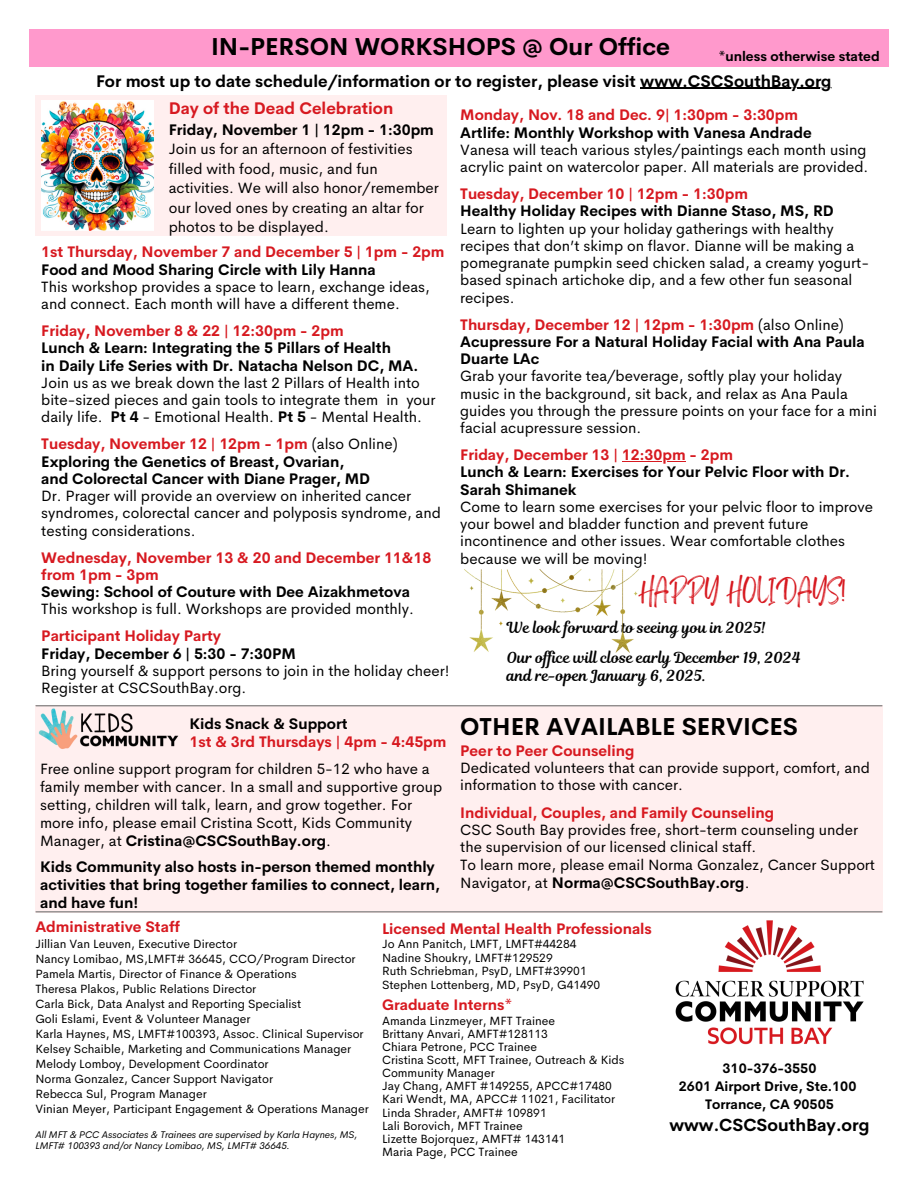
<style>
.page{position:relative;width:918px;height:1188px;background:#fff}
.page>*{position:absolute;margin:0;border:0;box-sizing:border-box;transform-origin:0 0}
.t1{font:700 24px "Cerebri Sans";color:#000}
.t2{font:18px "Brightwall";color:#d71920}
.t3{font:700 17.25px "Cerebri Sans";color:#000}
.t4{font:700 16.5px "Cerebri Sans";color:#000}
.t5{font:700 16.5px "Cerebri Sans";color:#d71920}
.t6{font:15px/17.2px "Cerebri Sans";color:#000}
.t7{font:700 15px/17.2px "Cerebri Sans";color:#d71920}
.t8{font:700 15px/18px "Cerebri Sans";color:#000}
.t9{font:15px/18px "Magnolia Script";color:#000}
.t10{font:700 13.5px "Cerebri Sans";color:#000}
.t11{font:12px/13.5px "Cerebri Sans";color:#000}
.t12{font:italic 9.75px/11.4px "Cerebri Sans";color:#000}
.s1{font-weight:700;color:#d71920}
.s2{font-weight:700}
.s3{color:#000}
.s4{font-weight:400;color:#000}
</style>
<div class="page">
<img style="left:675px;top:920px;width:189px;height:125px">
<div style="left:35px;top:705px;width:848px;height:207px;background:#ffefef"></div>
<img style="left:35px;top:705px;width:156px;height:44px">
<div style="left:29px;top:29px;width:859px;height:38px;background:#f9c"></div>
<div style="left:35px;top:95px;width:412px;height:141px;background:#ffefef"></div>
<img style="left:41px;top:100px;width:113px;height:131px">
<hr style="left:640px;top:88px;width:192px;height:1px;background:#000">
<hr style="left:622px;top:461px;width:64px;height:1px;background:#d71920">
<hr style="left:36px;top:705px;width:846px;height:1px;background:#737373">
<hr style="left:36px;top:911px;width:846px;height:1px;background:#737373">
<img style="left:465px;top:570px;width:174px;height:82px">
<p class="t1" style="left:211px;top:31px;width:461px">IN-PERSON WORKSHOPS @ Our Office</p>
<p class="t4" style="left:96px;top:70px;width:737px">For most up to date schedule/information or to register, please visit www.CSCSouthBay.org</p>
<p class="t6" style="left:460px;top:107px;width:410px"><span class="s1">Monday, Nov. 18 and Dec. 9| 1:30pm - 3:30pm<br></span><span class="s2">Artlife: Monthly Workshop with Vanesa Andrade<br></span>Vanesa will teach various styles/paintings each month using acrylic paint on watercolor paper. All materials are provided.</p>
<p class="t6" style="left:460px;top:185px;width:410px"><span class="s1">Tuesday, December 10 | 12pm - 1:30pm<br></span><span class="s2">Healthy Holiday Recipes with Dianne Staso, MS, RD </span>Learn to lighten up your holiday gatherings with healthy recipes that don’t skimp on flavor. Dianne will be making a pomegranate pumpkin seed chicken salad, a creamy yogurt&shy;based spinach artichoke dip, and a few other fun seasonal recipes.</p>
<p class="t6" style="left:460px;top:316px;width:418px"><span class="s1">Thursday, December 12 | 12pm - 1:30pm</span> (also Online)<br><span class="s2">Acupressure For a Natural Holiday Facial with Ana Paula Duarte LAc<br></span>Grab your favorite tea/beverage, softly play your holiday music in the background, sit back, and relax as Ana Paula guides you through the pressure points on your face for a mini facial acupressure session.</p>
<p class="t7" style="left:460px;top:446px;width:274px">Friday, December 13 | 12:30pm - 2pm</p>
<p class="t6" style="left:460px;top:464px;width:414px"><span class="s2">Lunch &amp; Learn: Exercises for Your Pelvic Floor with Dr.<br>Sarah Shimanek<br></span>Come to learn some exercises for your pelvic floor to improve your bowel and bladder function and prevent future incontinence and other issues. Wear comfortable clothes because we will be moving!</p>
<p class="t10" style="left:719px;top:47px;width:162px">*unless otherwise stated</p>
<p class="t5" style="left:169px;top:98px;width:226px">Day of the Dead Celebration</p>
<p class="t6" style="left:169px;top:120px;width:272px;line-height:19.5px"><span class="s2">Friday, November 1 | 12pm - 1:30pm </span>Join us for an afternoon of festivities filled with food, music, and fun activities. We will also honor/remember our loved ones by creating an altar for photos to be displayed.</p>
<h4 class="t6" style="left:41px;top:244px;width:405px"><span class="s1">1st Thursday, November 7 and December 5 | 1pm - 2pm </span><span class="s2">Food and Mood Sharing Circle with Lily Hanna<br></span>This workshop provides a space to learn, exchange ideas, and connect. Each month will have a different theme.</h4>
<p class="t6" style="left:41px;top:322px;width:396px"><span class="s1">Friday, November 8 &amp; 22 | 12:30pm - 2pm<br></span><span class="s2">Lunch &amp; Learn: Integrating the 5 Pillars of Health<br>in Daily Life Series with Dr. Natacha Nelson DC, MA.<br></span>Join us as we break down the last 2 Pillars of Health into bite-sized pieces and gain tools to integrate them in your daily life. <span class="s2">Pt 4</span> - Emotional Health. <span class="s2">Pt 5</span> - Mental Health.</p>
<h6 class="t6" style="left:41px;top:436px;width:401px"><span class="s1">Tuesday, November 12 | 12pm - 1pm</span> (also Online)<br><span class="s2">Exploring the Genetics of Breast, Ovarian,<br>and Colorectal Cancer with Diane Prager, MD<br></span>Dr. Prager will provide an overview on inherited cancer syndromes, colorectal cancer and polyposis syndrome, and testing considerations.</h6>
<h6 class="t7" style="left:41px;top:549px;width:392px">Wednesday, November 13 &amp; 20 and December 11&amp;18 from 1pm - 3pm<br><span class="s3">Sewing: School of Couture with Dee Aizakhmetova </span><span class="s4">This workshop is full. Workshops are provided monthly.</span></h6>
<h6 class="t6" style="left:41px;top:628px;width:410px"><span class="s1">Participant Holiday Party<br></span><span class="s2">Friday, December 6 | 5:30 - 7:30PM<br></span>Bring yourself &amp; support persons to join in the holiday cheer!<br>Register at CSCSouthBay.org.</h6>
<p class="t2" style="left:638px;top:585px;width:209px">HAPPY HOLIDAYS!</p>
<p class="t9" style="left:507px;top:619px;width:261px">We look forward to seeing you in 2025!</p>
<p class="t9" style="left:507px;top:649px;width:295px">Our of ice will close early December 19, 2024 and re-open January 6, 2025.</p>
<p class="t7" style="left:189px;top:715px;width:259px;line-height:18px"><span class="s3">Kids Snack &amp; Support<br></span>1st &amp; 3rd Thursdays | 4pm - 4:45pm</p>
<h6 class="t1" style="left:460px;top:711px;width:339px">OTHER AVAILABLE SERVICES</h6>
<p class="t6" style="left:460px;top:742px;width:411px"><span class="s1">Peer to Peer Counseling<br></span>Dedicated volunteers that can provide support, comfort, and information to those with cancer.</p>
<p class="t6" style="left:460px;top:804px;width:416px;line-height:17.7px"><span class="s1">Individual, Couples, and Family Counseling<br></span>CSC South Bay provides free, short-term counseling under the supervision of our licensed clinical staff.<br>To learn more, please email Norma Gonzalez, Cancer Support Navigator, at <span class="s2">Norma@CSCSouthBay.org</span>.</p>
<p class="t6" style="left:40px;top:760px;width:404px;line-height:18px">Free online support program for children 5-12 who have a family member with cancer. In a small and supportive group setting, children will talk, learn, and grow together. For more info, please email Cristina Scott, Kids Community Manager, at <span class="s2">Cristina@CSCSouthBay.org</span>.</p>
<p class="t8" style="left:40px;top:858px;width:401px">Kids Community also hosts in-person themed monthly activities that bring together families to connect, learn, and have fun!</p>
<h6 class="t7" style="left:35px;top:918px;width:146px">Administrative Staff</h6>
<h6 class="t11" style="left:35px;top:937px;width:203px">Jillian Van Leuven, Executive Director</h6>
<h6 class="t11" style="left:35px;top:952px;width:322px">Nancy Lomibao, MS,LMFT# 36645, CCO/Program Director</h6>
<h6 class="t11" style="left:35px;top:967px;width:263px">Pamela Martis, Director of Finance &amp; Operations</h6>
<h6 class="t11" style="left:35px;top:982px;width:222px">Theresa Plakos, Public Relations Director</h6>
<h6 class="t11" style="left:35px;top:997px;width:267px">Carla Bick, Data Analyst and Reporting Specialist</h6>
<h6 class="t11" style="left:35px;top:1012px;width:217px">Goli Eslami, Event &amp; Volunteer Manager</h6>
<h6 class="t11" style="left:35px;top:1027px;width:330px">Karla Haynes, MS, LMFT#100393, Assoc. Clinical Supervisor</h6>
<p class="t11" style="left:35px;top:1042px;width:317px">Kelsey Schaible, Marketing and Communications Manager</p>
<h6 class="t11" style="left:35px;top:1057px;width:235px">Melody Lomboy, Development Coordinator</h6>
<h6 class="t11" style="left:35px;top:1072px;width:239px">Norma Gonzalez, Cancer Support Navigator</h6>
<h3 class="t11" style="left:35px;top:1087px;width:173px">Rebecca Sul, Program Manager</h3>
<p class="t11" style="left:35px;top:1102px;width:335px">Vinian Meyer, Participant Engagement &amp; Operations Manager</p>
<p class="t12" style="left:35px;top:1129px;width:324px">All MFT &amp; PCC Associates &amp; Trainees are supervised by Karla Haynes, MS,<br>LMFT# 100393 and/or Nancy Lomibao, MS, LMFT# 36645.</p>
<h1 class="t7" style="left:382px;top:920px;width:271px">Licensed Mental Health Professionals</h1>
<h1 class="t11" style="left:382px;top:937px;width:220px">Jo Ann Panitch, LMFT, LMFT#44284<br>Nadine Shoukry, LMFT#129529<br>Ruth Schriebman, PsyD, LMFT#39901<br>Stephen Lottenberg, MD, PsyD, G41490</h1>
<h5 class="t7" style="left:382px;top:997px;width:131px">Graduate Interns*</h5>
<h6 class="t11" style="left:382px;top:1014px;width:175px">Amanda Linzmeyer, MFT Trainee</h6>
<h6 class="t11" style="left:382px;top:1027px;width:167px">Brittany Anvari, AMFT#128113</h6>
<h6 class="t11" style="left:382px;top:1040px;width:157px">Chiara Petrone, PCC Trainee</h6>
<h5 class="t11" style="left:382px;top:1053px;width:244px">Cristina Scott, MFT Trainee, Outreach &amp; Kids<br>Community Manager</h5>
<p class="t11" style="left:382px;top:1079px;width:231px">Jay Chang, AMFT #149255, APCC#17480</p>
<p class="t11" style="left:382px;top:1093px;width:235px">Kari Wendt, MA, APCC# 11021, Facilitator</p>
<p class="t11" style="left:382px;top:1106px;width:166px">Linda Shrader, AMFT# 109891</p>
<p class="t11" style="left:382px;top:1119px;width:142px">Lali Borovich, MFT Trainee</p>
<p class="t11" style="left:382px;top:1132px;width:185px">Lizette Bojorquez, AMFT# 143141</p>
<p class="t11" style="left:382px;top:1145px;width:137px">Maria Page, PCC Trainee</p>
<p class="t10" style="left:723px;top:1059px;width:95px">310-376-3550</p>
<p class="t10" style="left:679px;top:1077px;width:179px">2601 Airport Drive, Ste.100</p>
<p class="t10" style="left:705px;top:1095px;width:130px">Torrance, CA 90505</p>
<p class="t3" style="left:669px;top:1114px;width:202px">www.CSCSouthBay.org</p>
</div>
